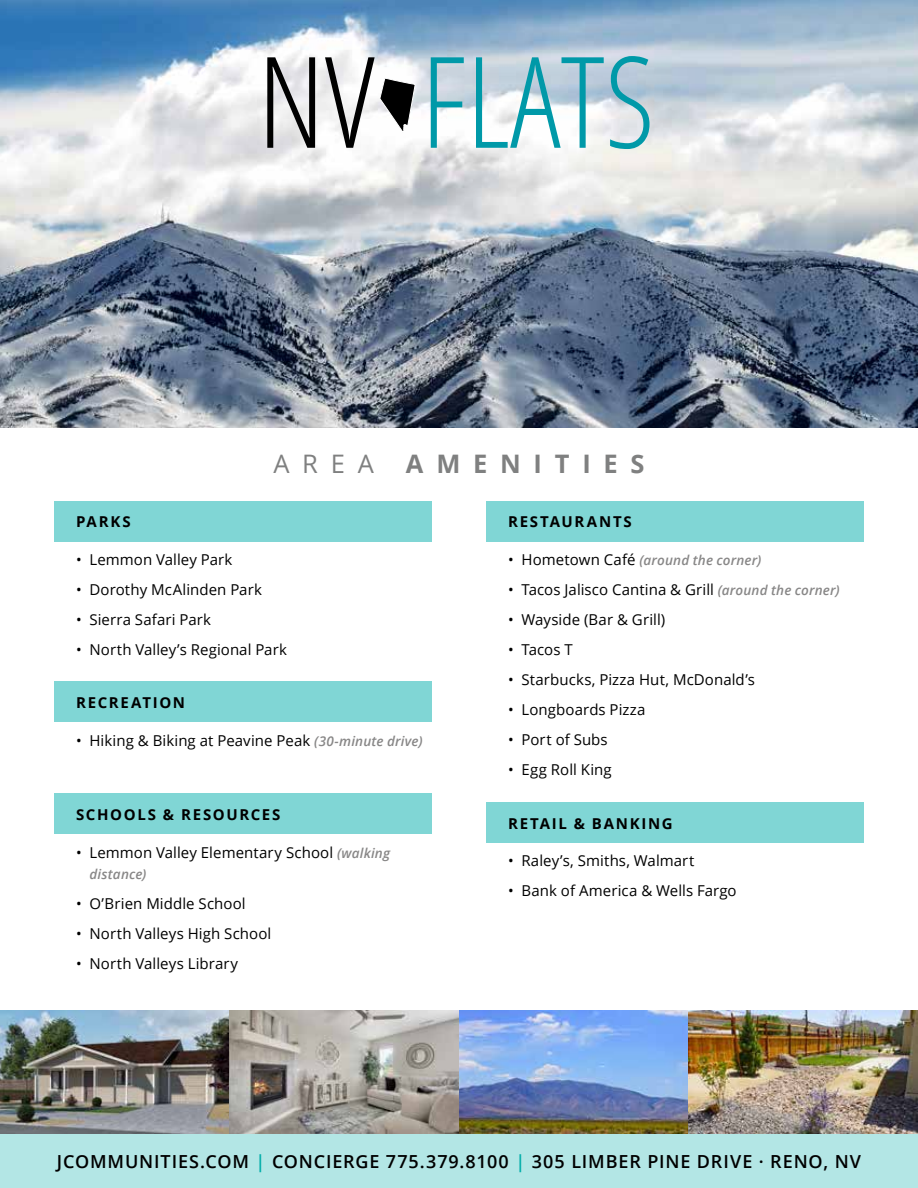
<style>
.page{position:relative;width:918px;height:1188px;background:#fff}
.page>*{position:absolute;margin:0;border:0;box-sizing:border-box;transform-origin:0 0}
.t1{font:700 25.5px "Open Sans";letter-spacing:.5em;color:#7f8080}
.t2{font:25.5px "Open Sans";color:#7f8080}
.t3{font:600 18px "Open Sans";letter-spacing:.05em;color:#000}
.t4{font:15px "Open Sans";letter-spacing:.005em;color:#000}
.t5{font:700 15px "Open Sans";letter-spacing:.115em;color:#000}
.t6{font:italic 600 13.5px "Open Sans";letter-spacing:.01em;color:#888787}
.s1{font-weight:600;font-style:italic;font-size:13.5px;color:#888787}
.s2{font-weight:400;font-style:normal;font-size:15px;color:#000}
.s3{color:#00ada9}
</style>
<div class="page">
<div style="left:0;top:1134px;width:918px;height:54px;background:#b3e6e5"></div>
<img style="left:0;top:0;width:918px;height:428px">
<div style="left:54px;top:501px;width:378px;height:41px;background:#80d6d5"></div>
<img style="left:0;top:1010px;width:918px;height:124px">
<svg style="left:195px;top:0;width:523px;height:218px"></svg>
<svg style="left:267px;top:57px;width:48px;height:91px"></svg>
<svg style="left:431px;top:57px;width:33px;height:91px"></svg>
<svg style="left:476px;top:57px;width:128px;height:91px"></svg>
<svg style="left:610px;top:56px;width:40px;height:93px;background:#9ac7d2"></svg>
<svg style="left:325px;top:57px;width:91px;height:91px"></svg>
<div style="left:54px;top:682px;width:378px;height:40px;background:#80d6d5"></div>
<div style="left:54px;top:794px;width:378px;height:40px;background:#80d6d5"></div>
<div style="left:486px;top:501px;width:378px;height:41px;background:#80d6d5"></div>
<div style="left:486px;top:802px;width:378px;height:41px;background:#80d6d5"></div>
<h1 class="t2" style="left:273px;top:446px;width:102px">AREA</h1>
<h1 class="t1" style="left:406px;top:445px;width:240px">AMENITIES</h1>
<p class="t5" style="left:76px;top:511px;width:56px">PARKS</p>
<p class="t4" style="left:76px;top:550px;width:158px">• Lemmon Valley Park</p>
<p class="t4" style="left:76px;top:580px;width:187px">• Dorothy McAlinden Park</p>
<p class="t4" style="left:76px;top:610px;width:137px">• Sierra Safari Park</p>
<p class="t4" style="left:76px;top:640px;width:212px">• North Valley’s Regional Park</p>
<p class="t5" style="left:76px;top:692px;width:111px">RECREATION</p>
<p class="t4" style="left:76px;top:730px;width:348px">• Hiking &amp; Biking at Peavine Peak <span class="s1">(30-minute drive)</span></p>
<p class="t5" style="left:76px;top:804px;width:206px">SCHOOLS &amp; RESOURCES</p>
<p class="t4" style="left:76px;top:842px;width:316px">• Lemmon Valley Elementary School <span class="s1">(walking</span></p>
<p class="t6" style="left:90px;top:865px;width:59px">distance)</p>
<p class="t4" style="left:76px;top:893px;width:171px">• O’Brien Middle School</p>
<p class="t4" style="left:76px;top:923px;width:197px">• North Valleys High School</p>
<p class="t4" style="left:76px;top:953px;width:164px">• North Valleys Library</p>
<p class="t5" style="left:508px;top:511px;width:125px">RESTAURANTS</p>
<p class="t6" style="left:508px;top:551px;width:255px"><span class="s2">• Hometown Café</span> (around the corner)</p>
<p class="t4" style="left:508px;top:580px;width:333px">• Tacos Jalisco Cantina &amp; Grill <span class="s1">(around the corner)</span></p>
<p class="t4" style="left:508px;top:610px;width:159px">• Wayside (Bar &amp; Grill)</p>
<p class="t4" style="left:508px;top:640px;width:66px">• Tacos T</p>
<p class="t4" style="left:508px;top:670px;width:249px">• Starbucks, Pizza Hut, McDonald’s</p>
<p class="t4" style="left:508px;top:700px;width:139px">• Longboards Pizza</p>
<p class="t4" style="left:508px;top:730px;width:101px">• Port of Subs</p>
<p class="t4" style="left:508px;top:760px;width:105px">• Egg Roll King</p>
<p class="t5" style="left:508px;top:813px;width:166px">RETAIL &amp; BANKING</p>
<p class="t4" style="left:508px;top:851px;width:188px">• Raley’s, Smiths, Walmart</p>
<p class="t4" style="left:508px;top:881px;width:230px">• Bank of America &amp; Wells Fargo</p>
<p class="t3" style="left:57px;top:1149px;width:806px">JCOMMUNITIES.COM <span class="s3">|</span> CONCIERGE 775.379.8100 <span class="s3">|</span> 305 LIMBER PINE DRIVE · RENO, NV</p>
</div>
